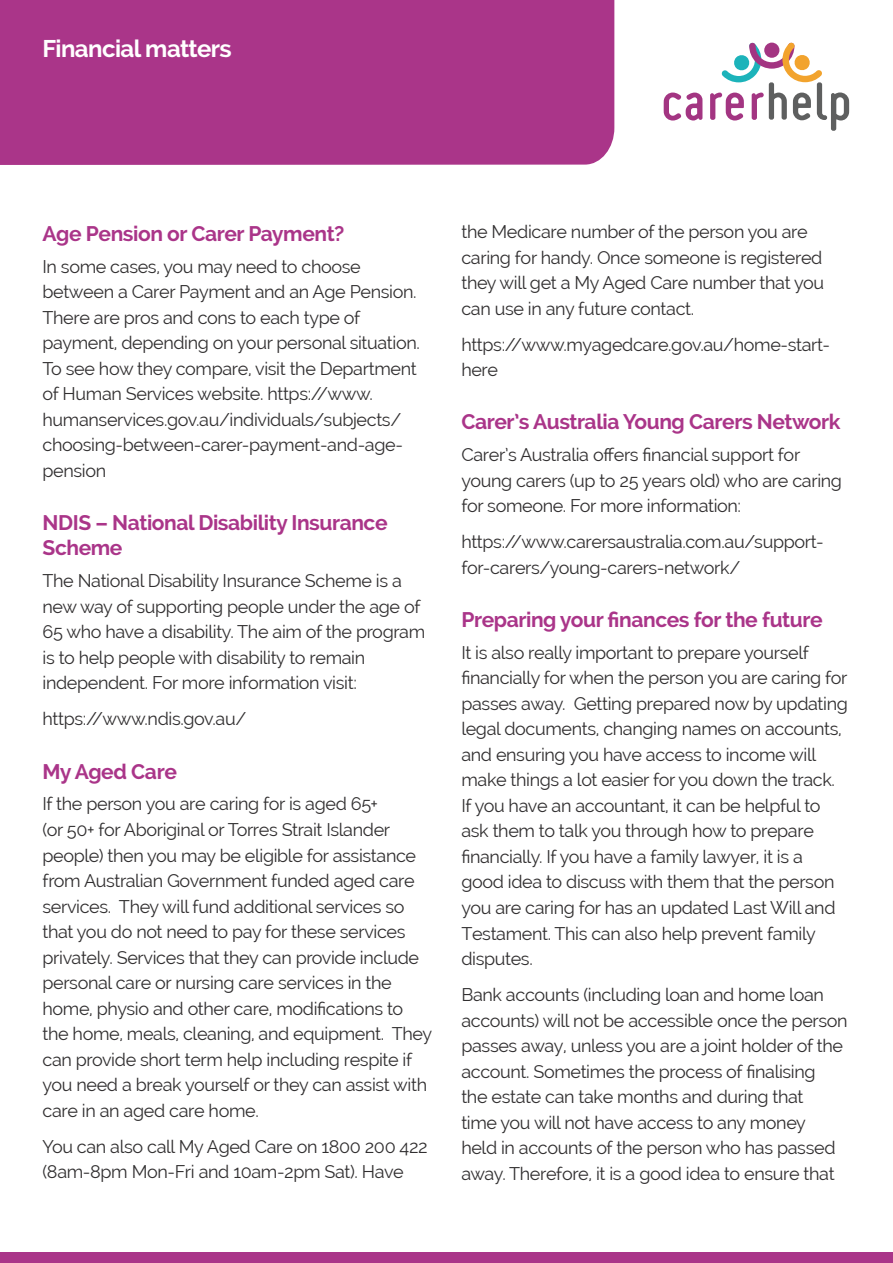
<style>
.page{position:relative;width:893px;height:1263px;background:#fff}
.page>*{position:absolute;margin:0;border:0;box-sizing:border-box;transform-origin:0 0}
.t1{font:700 24px "Raleway";letter-spacing:-.025em;color:#fff}
.t2{font:700 21px/25.5px "Raleway";letter-spacing:-.02em;color:#aa3589}
.t3{font:18px/25.5px "Raleway";letter-spacing:-.02em;color:#312f30}
</style>
<div class="page">
<div style="left:0;top:1252px;width:893px;height:11px;background:#aa3589"></div>
<div style="left:0;top:0;width:614px;height:165px;background:#aa3589"></div>
<svg style="left:664px;top:93px;width:38px;height:28px"></svg>
<svg style="left:710px;top:42px;width:139px;height:89px"></svg>
<h1 class="t1" style="left:43px;top:35px;width:191px">Financial matters</h1>
<p class="t2" style="left:43px;top:221px;width:304px">Age Pension or Carer Payment?</p>
<p class="t3" style="left:43px;top:254px;width:379px">In some cases, you may need to choose between a Carer Payment and an Age Pension.<br>There are pros and cons to each type of payment, depending on your personal situation.<br>To see how they compare, visit the Department of Human Services website. https://www. humanservices.gov.au/individuals/subjects/ choosing-between-carer-payment-and-age&shy;pension</p>
<p class="t2" style="left:43px;top:510px;width:347px">NDIS – National Disability Insurance<br>Scheme</p>
<p class="t3" style="left:43px;top:568px;width:384px">The National Disability Insurance Scheme is a new way of supporting people under the age of 65 who have a disability. The aim of the program is to help people with disability to remain independent. For more information visit:</p>
<p class="t3" style="left:43px;top:706px;width:205px">https://www.ndis.gov.au/</p>
<p class="t2" style="left:43px;top:758px;width:136px">My Aged Care</p>
<p class="t3" style="left:43px;top:791px;width:391px">If the person you are caring for is aged 65+<br>(or 50+ for Aboriginal or Torres Strait Islander people) then you may be eligible for assistance from Australian Government funded aged care services. They will fund additional services so that you do not need to pay for these services privately. Services that they can provide include personal care or nursing care services in the home, physio and other care, modifications to the home, meals, cleaning, and equipment. They can provide short term help including respite if you need a break yourself or they can assist with care in an aged care home.</p>
<p class="t3" style="left:43px;top:1133px;width:387px">You can also call My Aged Care on 1800 200 422 (8am-8pm Mon-Fri and 10am-2pm Sat). Have</p>
<p class="t3" style="left:461px;top:219px;width:364px">the Medicare number of the person you are caring for handy. Once someone is registered they will get a My Aged Care number that you can use in any future contact.</p>
<p class="t3" style="left:461px;top:332px;width:370px">https://www.myagedcare.gov.au/home-start&shy;here</p>
<p class="t2" style="left:461px;top:409px;width:381px">Carer’s Australia Young Carers Network</p>
<p class="t3" style="left:461px;top:442px;width:382px">Carer’s Australia offers financial support for young carers (up to 25 years old) who are caring for someone. For more information:</p>
<p class="t3" style="left:461px;top:529px;width:364px">https://www.carersaustralia.com.au/support&shy;for-carers/young-carers-network/</p>
<p class="t2" style="left:461px;top:607px;width:363px">Preparing your fnances for the future</p>
<p class="t3" style="left:461px;top:640px;width:388px">It is also really important to prepare yourself financially for when the person you are caring for passes away. Getting prepared now by updating legal documents, changing names on accounts, and ensuring you have access to income will make things a lot easier for you down the track.<br>If you have an accountant, it can be helpful to ask them to talk you through how to prepare financially. If you have a family lawyer, it is a good idea to discuss with them that the person you are caring for has an updated Last Will and Testament. This can also help prevent family disputes.</p>
<p class="t3" style="left:461px;top:982px;width:388px">Bank accounts (including loan and home loan accounts) will not be accessible once the person passes away, unless you are a joint holder of the account. Sometimes the process of finalising<br>the estate can take months and during that<br>time you will not have access to any money<br>held in accounts of the person who has passed away. Therefore, it is a good idea to ensure that</p>
</div>
